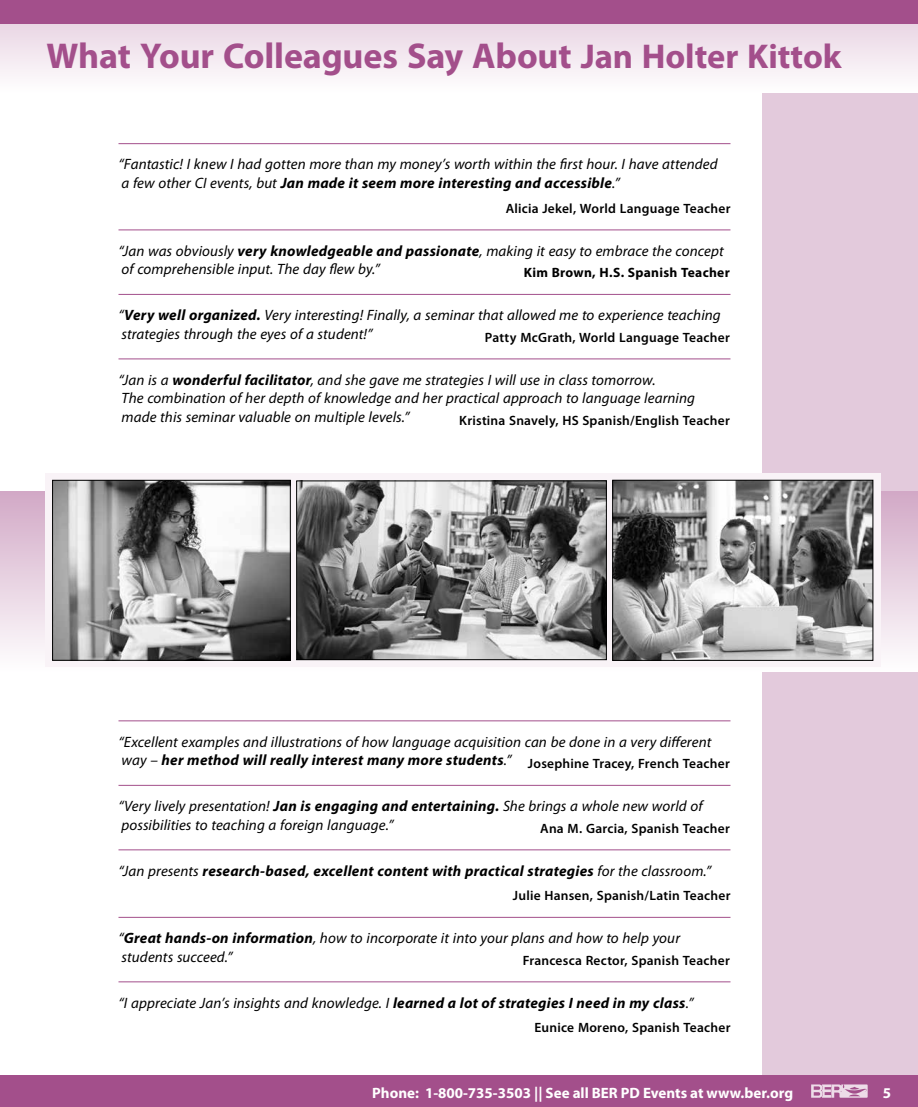
<style>
.page{position:relative;width:918px;height:1107px;background:#fff}
.page>*{position:absolute;margin:0;border:0;box-sizing:border-box;transform-origin:0 0}
.t1{font:700 36px "Myriad Pro";letter-spacing:-.005em;color:#a34f8b}
.t2{font:italic 15px/18.8px "Myriad Pro";letter-spacing:.005em;color:#000}
.t3{font:italic 700 15px "Myriad Pro";letter-spacing:.015em;color:#000}
.t4{font:700 15px "Myriad Pro";color:#fff}
.t5{font:600 13.5px "Myriad Pro";letter-spacing:.015em;color:#000}
.t6{font:700 13.5px "Myriad Pro";letter-spacing:.02em;color:#000}
.s1{font-size:34.5px}
.s2{font-weight:700}
.s3{font-weight:400}
</style>
<div class="page">
<div style="left:763px;top:0;width:155px;height:1107px;background:#e3cadc"></div>
<div style="left:0;top:1076px;width:918px;height:31px;background:#a34f8b"></div>
<svg style="left:811px;top:1084px;width:57px;height:14px"></svg>
<svg style="left:0;top:24px;width:918px;height:68px"></svg>
<div style="left:0;top:0;width:918px;height:24px;background:#a34f8b"></div>
<hr style="left:118px;top:143px;width:612px;height:1px;background:#a34f8b">
<hr style="left:118px;top:230px;width:612px;height:1px;background:#a34f8b">
<hr style="left:118px;top:294px;width:612px;height:1px;background:#a34f8b">
<hr style="left:118px;top:359px;width:612px;height:1px;background:#a34f8b">
<div style="left:0;top:491px;width:918px;height:180px;background:linear-gradient(to bottom,#d3aac7,#fefdfe)"></div>
<div style="left:45px;top:474px;width:835px;height:193px;background:#f9f3f7"></div>
<img style="left:298px;top:483px;width:307px;height:175px">
<div style="left:296px;top:481px;width:311px;height:179px;border:1px solid #000"></div>
<img style="left:54px;top:482px;width:235px;height:177px">
<div style="left:52px;top:480px;width:239px;height:181px;border:1px solid #000"></div>
<img style="left:614px;top:482px;width:257px;height:177px">
<div style="left:612px;top:480px;width:261px;height:181px;border:1px solid #000"></div>
<hr style="left:118px;top:721px;width:612px;height:1px;background:#a34f8b">
<hr style="left:118px;top:785px;width:612px;height:1px;background:#a34f8b">
<hr style="left:118px;top:850px;width:612px;height:1px;background:#a34f8b">
<hr style="left:118px;top:917px;width:612px;height:1px;background:#a34f8b">
<hr style="left:118px;top:982px;width:612px;height:1px;background:#a34f8b">
<h1 class="t1" style="left:46px;top:32px;width:797px">What Your Colleagues Say About <span class="s1">Jan Holter Kittok</span></h1>
<p class="t2" style="left:118px;top:155px;width:601px">“Fantastic! I knew I had gotten more than my money’s worth within the first hour. I have attended a few other CI events, but <span class="s2">Jan made it seem more interesting and accessible</span>.”</p>
<p class="t5" style="left:506px;top:200px;width:226px">Alicia Jekel, World Language Teacher</p>
<p class="t2" style="left:118px;top:241px;width:607px">“Jan was obviously <span class="s2">very knowledgeable and passionate</span>, making it easy to embrace the concept of comprehensible input. The day flew by.”</p>
<p class="t6" style="left:524px;top:264px;width:207px">Kim Brown, H.S. Spanish Teacher</p>
<p class="t2" style="left:118px;top:305px;width:604px">“<span class="s2">Very well organized.</span> Very interesting! Finally, a seminar that allowed me to experience teaching strategies through the eyes of a student!”</p>
<p class="t5" style="left:485px;top:329px;width:247px">Patty McGrath, World Language Teacher</p>
<p class="t2" style="left:118px;top:370px;width:578px">“Jan is a <span class="s2">wonderful facilitator</span>, and she gave me strategies I will use in class tomorrow.<br>The combination of her depth of knowledge and her practical approach to language learning made this seminar valuable on multiple levels.”</p>
<p class="t5" style="left:459px;top:412px;width:272px">Kristina Snavely, HS Spanish/English Teacher</p>
<p class="t2" style="left:118px;top:732px;width:613px">“Excellent examples and illustrations of how language acquisition can be done in a very different way – <span class="s2">her method will really interest many more students</span>.” <sub>Josephine</sub> <sub>Tracey,</sub> <sub>French</sub> <sub>Teacher</sub></p>
<p class="t2" style="left:118px;top:796px;width:586px">“Very lively presentation! <span class="s2">Jan is engaging and entertaining.</span> She brings a whole new world of possibilities to teaching a foreign language.”</p>
<p class="t5" style="left:540px;top:820px;width:191px">Ana M. Garcia, Spanish Teacher</p>
<p class="t3" style="left:118px;top:861px;width:594px"><span class="s3">“Jan presents</span> research-based, excellent content with practical strategies <span class="s3">for the classroom.”</span></p>
<p class="t5" style="left:513px;top:887px;width:219px">Julie Hansen, Spanish/Latin Teacher</p>
<p class="t2" style="left:118px;top:928px;width:563px">“<span class="s2">Great hands-on information</span>, how to incorporate it into your plans and how to help your students succeed.”</p>
<p class="t5" style="left:523px;top:952px;width:209px">Francesca Rector, Spanish Teacher</p>
<p class="t2" style="left:118px;top:993px;width:577px">“I appreciate Jan’s insights and knowledge. I <span class="s2">learned a lot of strategies I need in my class</span>.”</p>
<p class="t5" style="left:535px;top:1019px;width:197px">Eunice Moreno, Spanish Teacher</p>
<p class="t4" style="left:372px;top:1083px;width:422px">Phone: 1-800-735-3503 || See all BER PD Events at www.ber.org</p>
<p class="t4" style="left:883px;top:1083px;width:10px">5</p>
</div>
